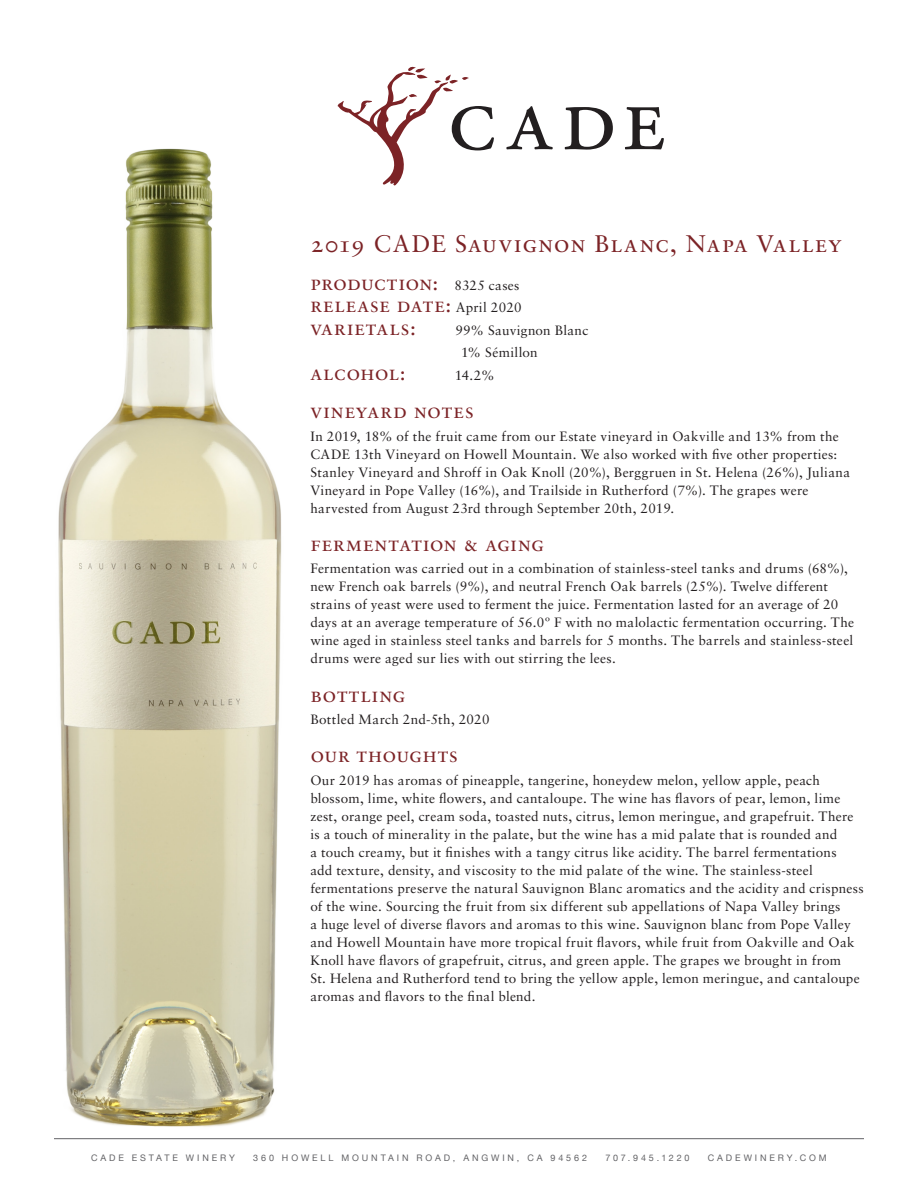
<style>
.page{position:relative;width:918px;height:1188px;background:#fff}
.page>*{position:absolute;margin:0;border:0;box-sizing:border-box;transform-origin:0 0}
.t1{font:24px "Sabon LT Std";letter-spacing:.05em;color:#7c2326}
.t2{font:21px "Sabon LT Std";letter-spacing:.035em;color:#7c2326}
.t3{font:21px "Sabon LT Std";letter-spacing:.005em;color:#7c2326}
.t4{font:21px "Sabon LT Std";letter-spacing:.015em;color:#7c2326}
.t5{font:13.5px/18px "Sabon LT Std";letter-spacing:.02em;color:#231f20}
.t6{font:9px "Helvetica Neue";letter-spacing:.32em;color:#636366}
.s1{font-size:13.5px;color:#231f20}
</style>
<div class="page">
<img style="left:58px;top:148px;width:224px;height:979px">
<svg style="left:506px;top:106px;width:47px;height:43px"></svg>
<svg style="left:564px;top:107px;width:49px;height:43px"></svg>
<svg style="left:625px;top:107px;width:39px;height:42px"></svg>
<svg style="left:337px;top:67px;width:157px;height:119px"></svg>
<hr style="left:54px;top:1138px;width:810px;height:1px;background:#636366">
<p class="t1" style="left:310px;top:229px;width:533px">2019 CADE Sauvignon Blanc, Napa Valley</p>
<p class="t3" style="left:310px;top:270px;width:211px">production: <span class="s1">8325 cases</span></p>
<p class="t2" style="left:310px;top:293px;width:213px">release date: <span class="s1">April 2020</span></p>
<p class="t2" style="left:310px;top:315px;width:107px">varietals:</p>
<p class="t5" style="left:455px;top:321px;width:134px">99% Sauvignon Blanc</p>
<p class="t5" style="left:461px;top:344px;width:78px">1% Sémillon</p>
<p class="t4" style="left:310px;top:360px;width:97px">alcohol:</p>
<p class="t5" style="left:455px;top:366px;width:41px">14.2%</p>
<p class="t2" style="left:310px;top:398px;width:165px">vineyard notes</p>
<p class="t5" style="left:310px;top:427px;width:541px">In 2019, 18% of the fruit came from our Estate vineyard in Oakville and 13% from the CADE 13th Vineyard on Howell Mountain. We also worked with five other properties:<br>Stanley Vineyard and Shroff in Oak Knoll (20%), Berggruen in St. Helena (26%), Juliana Vineyard in Pope Valley (16%), and Trailside in Rutherford (7%). The grapes were harvested from August 23rd through September 20th, 2019.</p>
<p class="t2" style="left:310px;top:531px;width:235px">fermentation &amp; aging</p>
<p class="t5" style="left:310px;top:560px;width:545px">Fermentation was carried out in a combination of stainless-steel tanks and drums (68%), new French oak barrels (9%), and neutral French Oak barrels (25%). Twelve different strains of yeast were used to ferment the juice. Fermentation lasted for an average of 20 days at an average temperature of 56.0º F with no malolactic fermentation occurring. The wine aged in stainless steel tanks and barrels for 5 months. The barrels and stainless-steel drums were aged sur lies with out stirring the lees.</p>
<p class="t2" style="left:310px;top:682px;width:96px">bottling</p>
<p class="t5" style="left:310px;top:710px;width:181px">Bottled March 2nd-5th, 2020</p>
<p class="t2" style="left:310px;top:743px;width:149px">our thoughts</p>
<p class="t5" style="left:310px;top:771px;width:555px">Our 2019 has aromas of pineapple, tangerine, honeydew melon, yellow apple, peach blossom, lime, white flowers, and cantaloupe. The wine has flavors of pear, lemon, lime zest, orange peel, cream soda, toasted nuts, citrus, lemon meringue, and grapefruit. There is a touch of minerality in the palate, but the wine has a mid palate that is rounded and<br>a touch creamy, but it finishes with a tangy citrus like acidity. The barrel fermentations<br>add texture, density, and viscosity to the mid palate of the wine. The stainless-steel fermentations preserve the natural Sauvignon Blanc aromatics and the acidity and crispness of the wine. Sourcing the fruit from six different sub appellations of Napa Valley brings<br>a huge level of diverse flavors and aromas to this wine. Sauvignon blanc from Pope Valley and Howell Mountain have more tropical fruit flavors, while fruit from Oakville and Oak Knoll have flavors of grapefruit, citrus, and green apple. The grapes we brought in from<br>St. Helena and Rutherford tend to bring the yellow apple, lemon meringue, and cantaloupe aromas and flavors to the final blend.</p>
<p class="t6" style="left:91px;top:1152px;width:145px">CADE ESTATE WINERY</p>
<p class="t6" style="left:253px;top:1152px;width:335px">360 HOWELL MOUNTAIN ROAD, ANGWIN, CA 94562</p>
<p class="t6" style="left:605px;top:1152px;width:86px">707.945.1220</p>
<p class="t6" style="left:708px;top:1152px;width:121px">CADEWINERY.COM</p>
</div>
